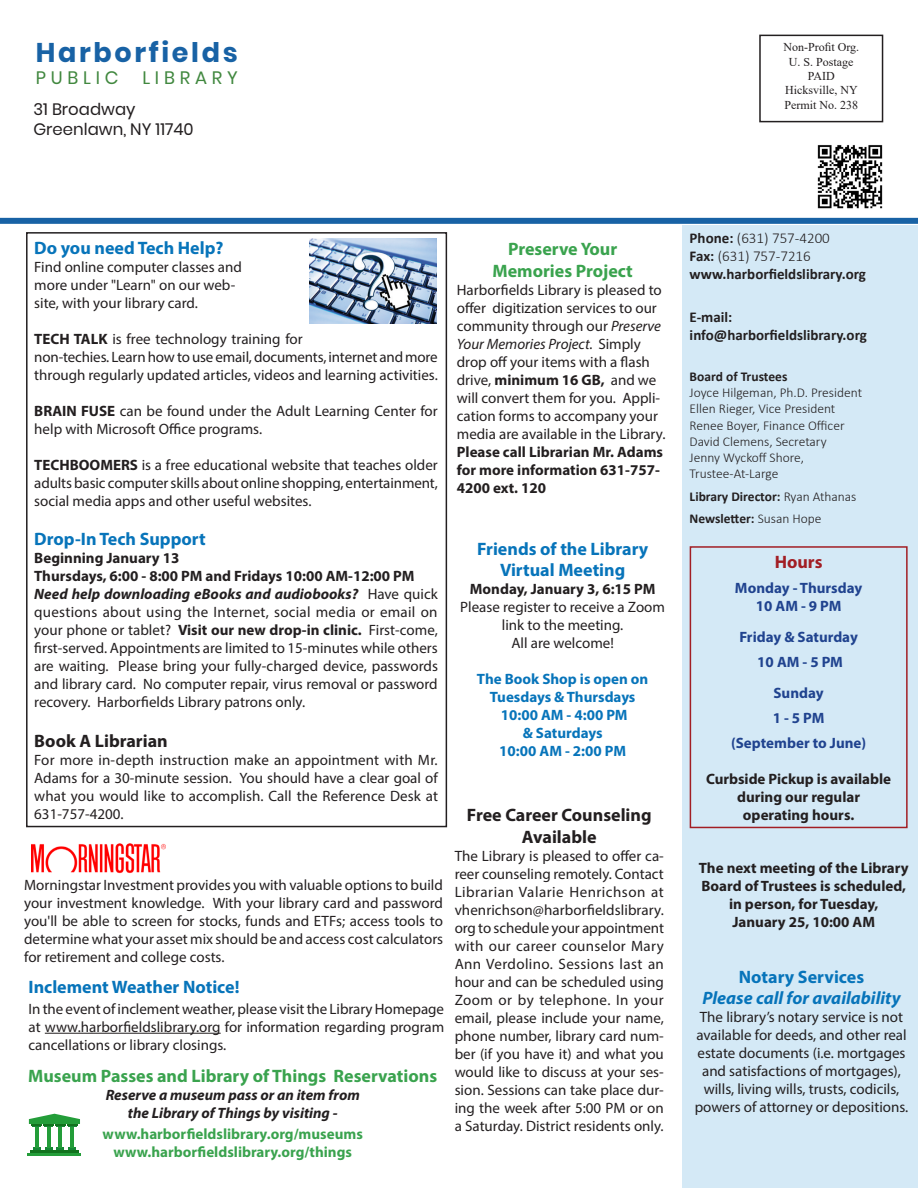
<style>
.page{position:relative;width:918px;height:1188px;background:#fff}
.page>*{position:absolute;margin:0;border:0;box-sizing:border-box;transform-origin:0 0}
.t1{font:700 27px "Poppins";letter-spacing:.1em;color:#1862a5}
.Title12_blk_Myriad_P{font:700 18px "Myriad Pro";color:#0774ba}
.Title12_blk_Myriad_P-2{font:700 18px/21.6px "Myriad Pro";color:#231f20;text-align:center}
._7_Title12_GR_Myriad{font:700 18px "Myriad Pro";color:#3aa34e}
.Title12b_Myriad_Pro{font:700 18px "Myriad Pro";color:#0774ba}
.Title12_blk_Myriad_P-3{font:700 18px/21.6px "Myriad Pro";color:#3aa34e;text-align:center}
.t2{font:italic 700 18px "Myriad Pro";color:#0774ba}
.t3{font:18px "Poppins";letter-spacing:.265em;color:#41883f}
.t4{font:700 18px "Myriad Pro";color:#a21e24}
.t5{font:16.5px/19.8px "Poppins";color:#231f20}
._4__Body_Text_tab_My{font:15px/18px "Myriad Pro";color:#231f20;text-align:justify}
.date__bold_10{font:700 15px/18px "Myriad Pro";color:#231f20;text-align:center}
.body_copy_10-Myriad{font:15px/18px "Myriad Pro";color:#231f20;text-align:justify}
.t6{font:700 15px/18px "Calibri";color:#231f20}
.date__bold_10-2{font:700 15px "Myriad Pro";color:#0774ba}
.t7{font:700 15px/24.8px "Myriad Pro";color:#20438f;text-align:center}
.body_copy_10-Myriad-2{font:700 15px/18px "Myriad Pro";color:#3aa34e;text-align:center}
._2_subtitle_Myriad_P{font:italic 700 15px "Myriad Pro";color:#231f20}
.Title12_blk_Myriad_P-4{font:15px/18px "Myriad Pro";color:#231f20;text-align:center}
.Title12_blk_Myriad_P-5{font:700 15px "Myriad Pro";color:#231f20}
.t8{font:300 13.5px/16.2px "Calibri";color:#231f20}
.t9{font:700 13.5px/22.5px "Calibri";color:#231f20}
.t10{font:12px/14.4px "Times New Roman";color:#231f20;text-align:center}
.s1{font-weight:700}
.s2{font-weight:700;font-style:italic}
.s3{font-style:italic}
.s4{font-weight:300}
</style>
<div class="page">
<div style="left:683px;top:225px;width:235px;height:963px;background:#d4e9f6"></div>
<div style="left:0;top:218px;width:918px;height:6px;background:#1862a5"></div>
<div style="left:759px;top:35px;width:124px;height:87px;border:2px solid #231f20"></div>
<img style="left:817px;top:145px;width:66px;height:64px">
<div style="left:690px;top:546px;width:218px;height:282px;border:2px solid #a21e24"></div>
<hr style="left:35px;top:1126px;width:4px;height:21px;background:#239d39">
<hr style="left:47px;top:1126px;width:3px;height:21px;background:#239d39">
<hr style="left:58px;top:1126px;width:4px;height:21px;background:#239d39">
<svg style="left:33px;top:1147px;width:43px;height:3px"></svg>
<hr style="left:70px;top:1126px;width:4px;height:21px;background:#239d39">
<hr style="left:30px;top:1150px;width:48px;height:3px;background:#11721d">
<hr style="left:28px;top:1153px;width:53px;height:3px;background:#239d39">
<svg style="left:29px;top:1114px;width:51px;height:13px"></svg>
<div style="left:26px;top:232px;width:421px;height:595px;border:2px solid #231f20"></div>
<img style="left:310px;top:238px;width:127px;height:85px">
<img style="left:31px;top:843px;width:135px;height:31px">
<hr style="left:45px;top:1033px;width:176px;height:1px;background:#231f20">
<h1 class="t1" style="left:36px;top:37px;width:203px">Harborfields</h1>
<p class="t3" style="left:36px;top:67px;width:84px">PUBLIC</p>
<p class="t3" style="left:142px;top:67px;width:97px">LIBRARY</p>
<p class="t5" style="left:33px;top:99px;width:162px">31 Broadway<br>Greenlawn, NY 11740</p>
<p class="t10" style="left:783px;top:40px;width:77px">Non-Profit Org.<br>U. S. Postage<br>PAID<br>Hicksville, NY<br>Permit No. 238</p>
<p class="Title12_blk_Myriad_P" style="left:34px;top:236px;width:191px">Do you need Tech Help?</p>
<p class="_4__Body_Text_tab_My" style="left:34px;top:258px;width:209px;text-align:left">Find online computer classes and more under "Learn" on our web&shy;site, with your library card.</p>
<p class="_4__Body_Text_tab_My" style="left:34px;top:330px;width:405px;text-align:left"><span class="s1">TECH TALK</span> is free technology training for<br>non-techies. Learn how to use email, documents, internet and more through regularly updated articles, videos and learning activities.</p>
<p class="_4__Body_Text_tab_My" style="left:34px;top:402px;width:405px"><span class="s1">BRAIN FUSE</span> can be found under the Adult Learning Center for help with Microsoft Office programs.</p>
<p class="_4__Body_Text_tab_My" style="left:34px;top:456px;width:405px"><span class="s1">TECHBOOMERS</span> is a free educational website that teaches older adults basic computer skills about online shopping, entertainment, social media apps and other useful websites.</p>
<p class="Title12_blk_Myriad_P" style="left:34px;top:528px;width:173px">Drop-In Tech Support</p>
<p class="date__bold_10" style="left:34px;top:549px;width:147px">Beginning January 13</p>
<p class="date__bold_10" style="left:34px;top:567px;width:382px">Thursdays, 6:00 - 8:00 PM and Fridays 10:00 AM-12:00 PM</p>
<p class="_4__Body_Text_tab_My" style="left:34px;top:585px;width:405px"><span class="s2">Need help downloading eBooks and audiobooks?</span> Have quick questions about using the Internet, social media or email on your phone or tablet? <span class="s1">Visit our new drop-in clinic.</span> First-come, first-served. Appointments are limited to 15-minutes while others are waiting. Please bring your fully-charged device, passwords and library card. No computer repair, virus removal or password recovery. Harborfields Library patrons only.</p>
<p class="Title12_blk_Myriad_P-2" style="left:34px;top:730px;width:135px">Book A Librarian</p>
<p class="_4__Body_Text_tab_My" style="left:34px;top:751px;width:405px">For more in-depth instruction make an appointment with Mr.<br>Adams for a 30-minute session. You should have a clear goal of what you would like to accomplish. Call the Reference Desk at 631-757-4200.</p>
<p class="_4__Body_Text_tab_My" style="left:24px;top:876px;width:420px">Morningstar Investment provides you with valuable options to build your investment knowledge. With your library card and password you'll be able to screen for stocks, funds and ETFs; access tools to determine what your asset mix should be and access cost calculators for retirement and college costs.</p>
<p class="Title12b_Myriad_Pro" style="left:29px;top:975px;width:213px">Inclement Weather Notice!</p>
<p class="body_copy_10-Myriad" style="left:29px;top:999px;width:417px">In the event of inclement weather, please visit the Library Homepage at www.harborfieldslibrary.org for information regarding program cancellations or library closings.</p>
<p class="_7_Title12_GR_Myriad" style="left:28px;top:1065px;width:410px">Museum Passes and Library of Things Reservations</p>
<p class="_2_subtitle_Myriad_P" style="left:106px;top:1086px;width:256px">Reserve a museum pass or an item from</p>
<p class="_2_subtitle_Myriad_P" style="left:128px;top:1104px;width:211px">the Library of Things by visiting -</p>
<p class="body_copy_10-Myriad-2" style="left:103px;top:1124px;width:262px">www.harborfieldslibrary.org/museums www.harborfieldslibrary.org/things</p>
<p class="Title12_blk_Myriad_P-3" style="left:492px;top:238px;width:142px">Preserve Your<br>Memories Project</p>
<p class="_4__Body_Text_tab_My" style="left:457px;top:280px;width:210px;text-align:left">Harborfields Library is pleased to offer digitization services to our community through our <span class="s3">Preserve<br>Your Memories Project.</span> Simply drop off your items with a flash drive, <span class="s1">minimum 16 GB,</span> and we will convert them for you. Appli&shy;cation forms to accompany your media are available in the Library.<br><span class="s1">Please call Librarian Mr. Adams for more information 631-757-<br>4200 ext. 120</span></p>
<p class="Title12_blk_Myriad_P" style="left:477px;top:537px;width:173px">Friends of the Library</p>
<p class="Title12_blk_Myriad_P" style="left:500px;top:558px;width:127px">Virtual Meeting</p>
<p class="Title12_blk_Myriad_P-5" style="left:470px;top:579px;width:187px">Monday, January 3, 6:15 PM</p>
<p class="Title12_blk_Myriad_P-4" style="left:460px;top:598px;width:206px">Please register to receive a Zoom link to the meeting.<br>All are welcome!</p>
<p class="date__bold_10-2" style="left:477px;top:669px;width:173px">The Book Shop is open on</p>
<p class="date__bold_10-2" style="left:490px;top:687px;width:147px">Tuesdays &amp; Thursdays</p>
<p class="date__bold_10-2" style="left:501px;top:705px;width:128px">10:00 AM - 4:00 PM</p>
<p class="date__bold_10-2" style="left:523px;top:723px;width:81px">&amp; Saturdays</p>
<p class="date__bold_10-2" style="left:499px;top:741px;width:128px">10:00 AM - 2:00 PM</p>
<p class="Title12_blk_Myriad_P-2" style="left:467px;top:803px;width:186px">Free Career Counseling<br>Available</p>
<p class="_4__Body_Text_tab_My" style="left:455px;top:846px;width:211px">The Library is pleased to offer ca&shy;reer counseling remotely. Contact Librarian Valarie Henrichson at vhenrichson@harborfieldslibrary. org to schedule your appointment with our career counselor Mary Ann Verdolino. Sessions last an hour and can be scheduled using Zoom or by telephone. In your email, please include your name, phone number, library card num&shy;ber (if you have it) and what you would like to discuss at your ses&shy;sion. Sessions can take place dur&shy;ing the week after 5:00 PM or on a Saturday. District residents only.</p>
<p class="t6" style="left:690px;top:229px;width:178px">Phone: <span class="s4">(631) 757-4200<br></span>Fax: <span class="s4">(631) 757-7216 </span>www.harborfieldslibrary.org</p>
<p class="t6" style="left:690px;top:308px;width:179px">E-mail: info@harborfieldslibrary.org</p>
<p class="t9" style="left:690px;top:365px;width:99px">Board of Trustees</p>
<p class="t8" style="left:690px;top:385px;width:174px">Joyce Hilgeman, Ph.D. President<br>Ellen Rieger, Vice President<br>Renee Boyer, Finance Officer<br>David Clemens, Secretary<br>Jenny Wyckoff Shore,<br>Trustee-At-Large</p>
<p class="t9" style="left:690px;top:485px;width:168px">Library Director: <span class="s4">Ryan Athanas<br></span>Newsletter: <span class="s4">Susan Hope</span></p>
<p class="t4" style="left:775px;top:550px;width:49px">Hours</p>
<p class="t7" style="left:735px;top:578px;width:129px;line-height:18px">Monday - Thursday<br>10 AM - 9 PM</p>
<p class="t7" style="left:739px;top:624px;width:120px">Friday &amp; Saturday<br>10 AM - 5 PM</p>
<p class="t7" style="left:731px;top:681px;width:137px">Sunday<br>1 - 5 PM<br>(September to June)</p>
<p class="date__bold_10" style="left:706px;top:769px;width:187px">Curbside Pickup is available during our regular operating hours.</p>
<p class="date__bold_10" style="left:699px;top:859px;width:211px">The next meeting of the Library<br>Board of Trustees is scheduled, in person, for Tuesday,<br>January 25, 10:00 AM</p>
<p class="Title12b_Myriad_Pro" style="left:739px;top:965px;width:127px">Notary Services</p>
<p class="t2" style="left:702px;top:987px;width:200px">Please call for availability</p>
<p class="_4__Body_Text_tab_My" style="left:695px;top:1008px;width:215px;text-align:center">The library’s notary service is not available for deeds, and other real estate documents (i.e. mortgages and satisfactions of mortgages), wills, living wills, trusts, codicils, powers of attorney or depositions.</p>
</div>
